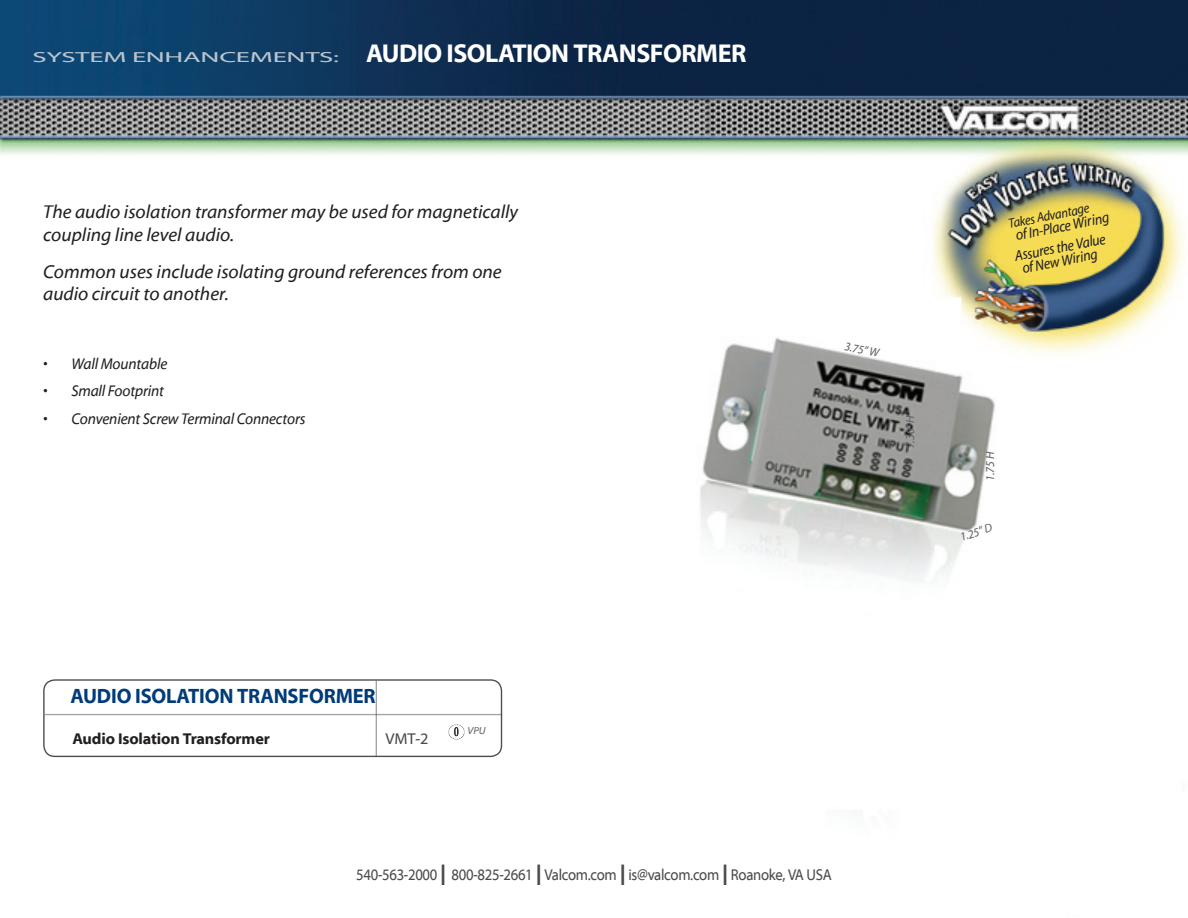
<style>
.page{position:relative;width:1188px;height:918px;background:#fff}
.page>*{position:absolute;margin:0;border:0;box-sizing:border-box;transform-origin:0 0}
.t1{font:700 26.1px "Myriad Web Pro";letter-spacing:-.02em;color:#fff}
.t2{font:700 21px "Myriad Web Pro";letter-spacing:-.01em;color:#013c79;scale:.95 1}
.t3{font:italic 18.75px/22.5px "Myriad Web Pro";color:#231f20}
.t4{font:15.75px "Myriad Web Pro";letter-spacing:-.02em;color:#4b4c4d;scale:.9 1}
.t5{font:700 15.75px "Myriad Web Pro";letter-spacing:-.01em;color:#231f20}
.t6{font:15.75px "Myriad Web Pro";letter-spacing:-.02em;color:#4b4c4d}
.t7{font:italic 15.6px "Myriad Web Pro";letter-spacing:-.01em;color:#231f20;scale:.95 1}
.t8{font:italic 15px/20.2px "Myriad Web Pro";color:#231f20;text-align:center;scale:.9 1}
.t9{font:italic 13.5px "Myriad Web Pro";color:#231f20;scale:.9 1}
.t10{font:italic 12px "Myriad Web Pro";color:#616164;scale:.95 1}
.t11{font:italic 10.35px "Myriad Web Pro";color:#616164}
.s1{font-weight:400;font-size:14.7px;color:#bac5cf}
.s2{font-size:30.45px}
</style>
<div class="page">
<img style="left:0;top:0;width:1188px;height:758px">
<div style="left:43px;top:679px;width:459px;height:78px;border:1px solid #4b4c4d;border-radius:11px"></div>
<hr style="left:376px;top:681px;width:1px;height:76px;background:#4b4c4d">
<hr style="left:45px;top:714px;width:457px;height:1px;background:#4b4c4d">
<img style="left:449px;top:724px;width:16px;height:16px">
<h1 class="t1" style="left:32px;top:39px;width:716px"><span class="s1">System Enhancements:</span> AUDIO ISOLATION TRANSFORMER</h1>
<p class="t3" style="left:43px;top:201px;width:476px">The audio isolation transformer may be used for magnetically coupling line level audio.</p>
<p class="t3" style="left:43px;top:260px;width:460px">Common uses include isolating ground references from one audio circuit to another.</p>
<p class="t7" style="left:43px;top:355px;width:132px">• Wall Mountable</p>
<p class="t7" style="left:43px;top:383px;width:129px">• Small Footprint</p>
<p class="t7" style="left:43px;top:410px;width:278px">• Convenient Screw Terminal Connectors</p>
<p class="t10" style="left:846px;top:340px;width:38px;rotate:10deg">3.75” W</p>
<p class="t10" style="left:904px;top:448px;width:36px;rotate:-90deg">7.30” H</p>
<p class="t9" style="left:1007px;top:216px;width:93px;rotate:-11deg">Takes Advantage</p>
<p class="t8" style="left:1009px;top:227px;width:112px;rotate:-11deg">of In-Place Wiring<br>Assures the Value</p>
<p class="t8" style="left:1021px;top:259px;width:86px;rotate:-11deg">of New Wiring</p>
<p class="t10" style="left:984px;top:481px;width:32px;rotate:-90deg">1.75 H</p>
<p class="t10" style="left:959px;top:531px;width:36px;rotate:-18deg">1.25” D</p>
<p class="t2" style="left:71px;top:684px;width:323px">AUDIO ISOLATION TRANSFORMER</p>
<p class="t5" style="left:72px;top:730px;width:199px">AUDIO ISOLATION TRANSFORMER</p>
<p class="t6" style="left:386px;top:730px;width:45px">VMT-2</p>
<p class="t11" style="left:468px;top:725px;width:20px">VPU</p>
<p class="t4" style="left:356px;top:866px;width:529px">540-563-2000 <span class="s2">I</span> 800-825-2661 <span class="s2">I</span> Valcom.com <span class="s2">I</span> is@valcom.com <span class="s2">I</span> Roanoke, VA USA</p>
</div>
